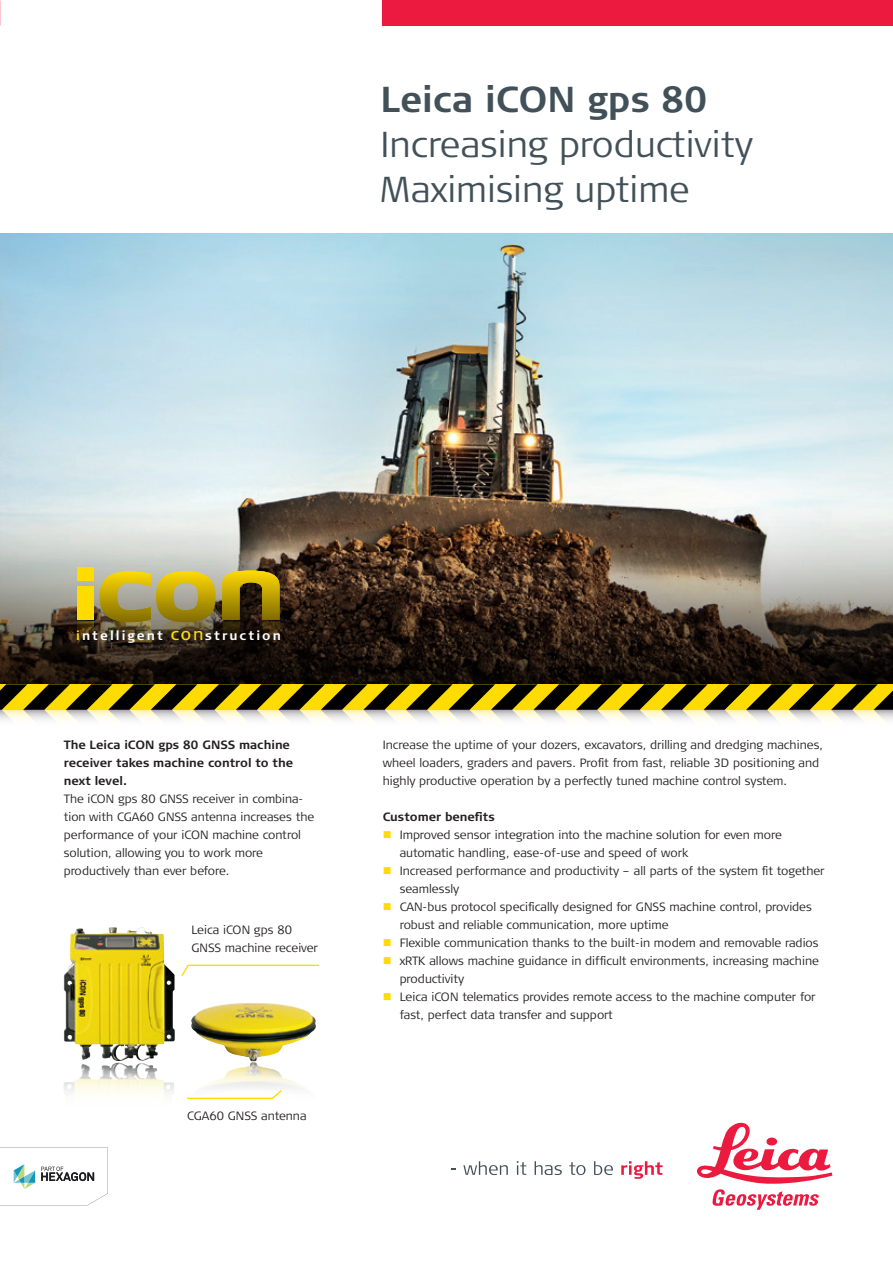
<style>
.page{position:relative;width:893px;height:1263px;background:#fff}
.page>*{position:absolute;margin:0;border:0;box-sizing:border-box;transform-origin:0 0}
.t1{font:300 36px/45px "Signa Column";color:#425159}
.t2{font:700 36px "Signa Column";color:#425159}
.t3{font:700 12.75px "Signa Column";letter-spacing:.16em;color:#fff}
.t4{font:300 12px/18px "Signa Column";color:#231f20}
.t5{font:700 12px/18px "Signa Column";color:#231f20}
.s1{color:#ffdc01}
.s2{font-weight:400;font-size:16.95px;color:#ffdc01}
</style>
<div class="page">
<div style="left:383px;top:0;width:510px;height:26px;background:#ed1a40"></div>
<img style="left:0;top:234px;width:893px;height:265px">
<img style="left:191px;top:1003px;width:125px;height:86px">
<svg style="left:463px;top:1161px;width:45px;height:14px"></svg>
<svg style="left:517px;top:1161px;width:9px;height:14px"></svg>
<svg style="left:535px;top:1161px;width:27px;height:14px"></svg>
<svg style="left:569px;top:1162px;width:16px;height:13px"></svg>
<svg style="left:594px;top:1161px;width:19px;height:14px"></svg>
<svg style="left:621px;top:1161px;width:42px;height:18px"></svg>
<svg style="left:697px;top:1123px;width:135px;height:87px"></svg>
<svg style="left:0;top:499px;width:893px;height:185px;background:#63594e"></svg>
<svg style="left:0;top:684px;width:893px;height:36px;background:#9f913b"></svg>
<svg style="left:77px;top:621px;width:17px;height:27px"></svg>
<div style="left:77px;top:587px;width:16px;height:33px;background:#ffdc01"></div>
<div style="left:77px;top:567px;width:16px;height:14px;background:#ffdc01"></div>
<svg style="left:100px;top:570px;width:180px;height:78px;background:#82722b"></svg>
<svg style="left:13px;top:1148px;width:95px;height:57px"></svg>
<img style="left:81px;top:1063px;width:36px;height:17px">
<img style="left:64px;top:927px;width:76px;height:124px">
<svg style="left:181px;top:964px;width:138px;height:12px"></svg>
<svg style="left:187px;top:1088px;width:96px;height:11px"></svg>
<h1 class="t2" style="left:381px;top:78px;width:328px">Leica iCON gps 80</h1>
<h1 class="t1" style="left:381px;top:122px;width:374px">Increasing productivity<br>Maximising uptime</h1>
<p class="t3" style="left:76px;top:628px;width:206px"><span class="s1">i</span>ntelligent <span class="s1">CO</span><span class="s2">n</span>struction</p>
<p class="t5" style="left:64px;top:735px;width:231px">The Leica iCON gps 80 GNSS machine receiver takes machine control to the next level.</p>
<p class="t4" style="left:64px;top:789px;width:252px">The iCON gps 80 GNSS receiver in combina&shy;tion with CGA60 GNSS antenna increases the performance of your iCON machine control solution, allowing you to work more productively than ever before.</p>
<p class="t4" style="left:191px;top:921px;width:128px">Leica iCON gps 80<br>GNSS machine receiver</p>
<p class="t4" style="left:187px;top:1107px;width:121px">CGA60 GNSS antenna</p>
<p class="t4" style="left:383px;top:735px;width:442px">Increase the uptime of your dozers, excavators, drilling and dredging machines, wheel loaders, graders and pavers. Profit from fast, reliable 3D positioning and highly productive operation by a perfectly tuned machine control system.</p>
<p class="t5" style="left:383px;top:807px;width:114px">Customer benefits</p>
<p class="t4" style="left:400px;top:825px;width:384px;text-indent:-17px"><span class="s1">■</span> Improved sensor integration into the machine solution for even more automatic handling, ease-of-use and speed of work</p>
<p class="t4" style="left:400px;top:861px;width:426px;text-indent:-17px"><span class="s1">■</span> Increased performance and productivity – all parts of the system fit together seamlessly</p>
<p class="t4" style="left:400px;top:897px;width:414px;text-indent:-17px"><span class="s1">■</span> CAN-bus protocol specifically designed for GNSS machine control, provides robust and reliable communication, more uptime</p>
<p class="t4" style="left:383px;top:933px;width:437px"><span class="s1">■</span> Flexible communication thanks to the built-in modem and removable radios</p>
<p class="t4" style="left:400px;top:951px;width:421px;text-indent:-17px"><span class="s1">■</span> xRTK allows machine guidance in difficult environments, increasing machine productivity</p>
<p class="t4" style="left:400px;top:987px;width:417px;text-indent:-17px"><span class="s1">■</span> Leica iCON telematics provides remote access to the machine computer for fast, perfect data transfer and support</p>
</div>
